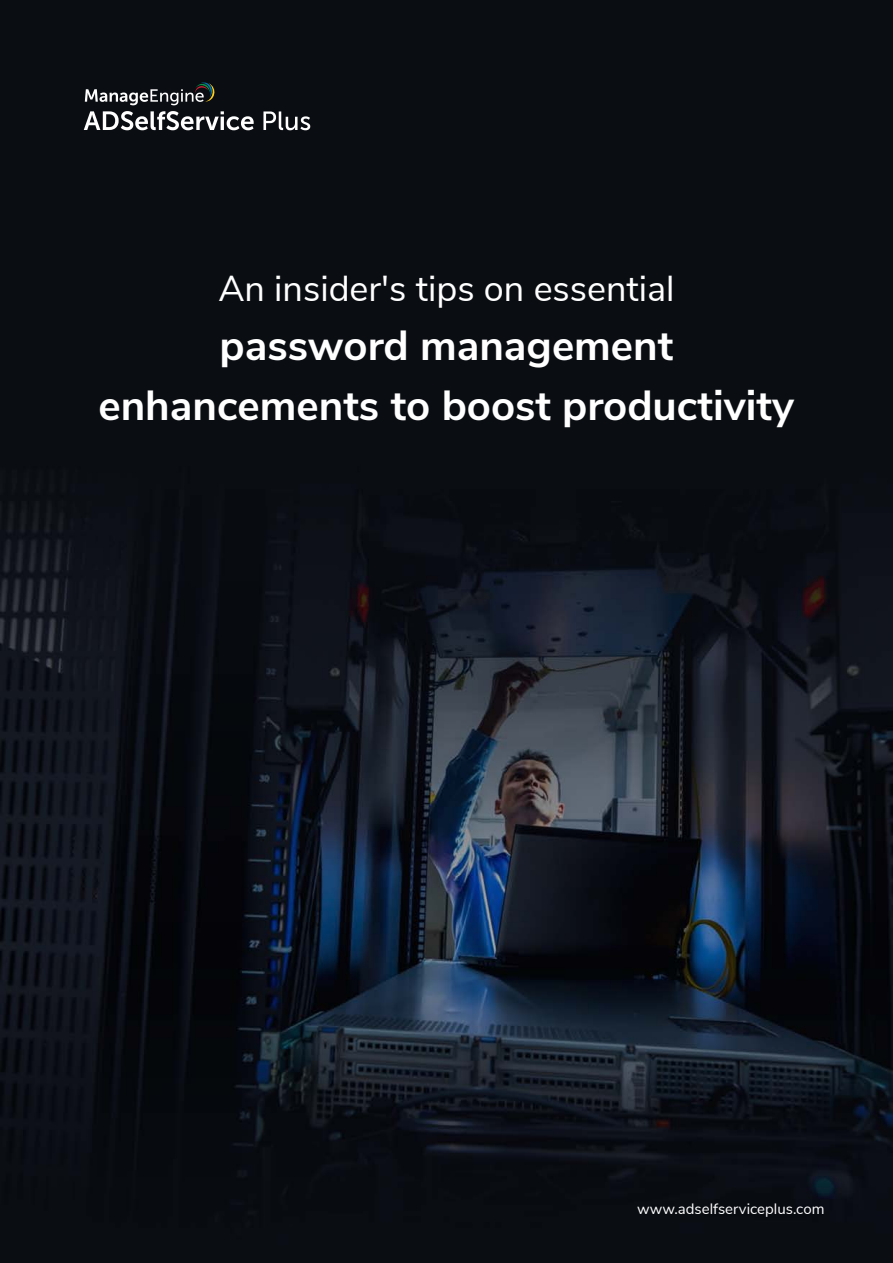
<style>
.page{position:relative;width:893px;height:1263px;background:#fff}
.page>*{position:absolute;margin:0;border:0;box-sizing:border-box;transform-origin:0 0}
.t1{font:700 42px/60px "Nunito Sans";color:#fff;text-align:center}
.t2{font:36px "Nunito Sans";color:#fff}
.t3{font:15px "Nunito Sans";color:#fff}
</style>
<div class="page">
<img style="left:0;top:0;width:893px;height:1263px">
<svg style="left:84px;top:111px;width:170px;height:19px"></svg>
<svg style="left:263px;top:111px;width:47px;height:19px"></svg>
<svg style="left:85px;top:80px;width:133px;height:25px;background:#36393c"></svg>
<p class="t2" style="left:218px;top:262px;width:458px">An insider's tips on essential</p>
<p class="t1" style="left:98px;top:313px;width:697px">password management enhancements to boost productivity</p>
<p class="t3" style="left:637px;top:1198px;width:189px">www.adselfserviceplus.com</p>
</div>
